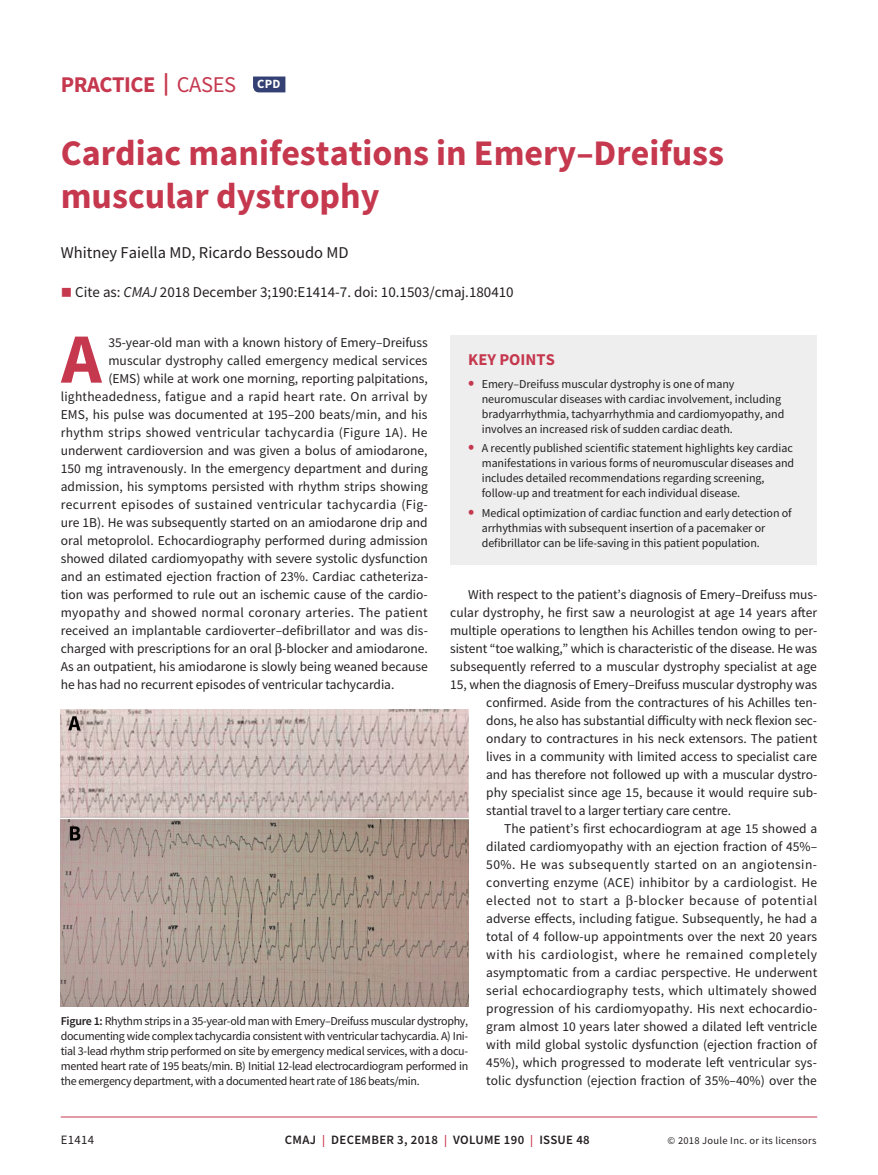
<style>
.page{position:relative;width:878px;height:1175px;background:#fff}
.page>*{position:absolute;margin:0;border:0;box-sizing:border-box;transform-origin:0 0}
.t1{font:700 70.65px "Source Sans Pro";color:#c5384e}
.t2{font:700 36px/43.2px "Source Sans Pro";color:#c5384e}
.t3{font:700 22.5px "Source Sans Pro";letter-spacing:-.02em;color:#c5384e}
.t4{font:16.5px "Source Sans Pro";color:#231f20}
.t5{font:700 16.5px "Source Sans Pro";color:#c5384e}
.t6{font:15px "Source Sans Pro";color:#231f20}
.t7{font:13.5px "Source Sans Pro";color:#231f20}
.t8{font:13.5px "Source Sans Pro";letter-spacing:.02em;color:#231f20}
.t9{font:13.5px "Source Sans Pro";letter-spacing:.025em;color:#231f20}
.t10{font:13.5px "Source Sans Pro";letter-spacing:.04em;color:#231f20}
.t11{font:13.5px "Source Sans Pro";letter-spacing:.03em;color:#231f20}
.t12{font:13.5px "Source Sans Pro";letter-spacing:.035em;color:#231f20}
.t13{font:600 12.75px "Source Sans Pro";letter-spacing:.025em;color:#231f20}
.t14{font:12.75px "Source Sans Pro";letter-spacing:.025em;color:#231f20}
.t15{font:700 12.6px "Source Sans Pro";color:#fff}
.t16{font:12px/15px "Source Sans Pro";letter-spacing:-.005em;color:#231f20}
.t17{font:10.5px "Source Sans Pro";letter-spacing:.025em;color:#231f20}
.s1{font-weight:400}
.s2{color:#c5384e}
.s3{font-style:italic}
.s4{font-weight:700;font-size:18px;color:#c5384e}
.s5{font-weight:600}
.s6{font-size:12px;color:#c5384e}
</style>
<div class="page">
<hr style="left:61px;top:1116px;width:756px;height:1px;background:#c5384e">
<div style="left:450px;top:334px;width:367px;height:230px;background:#eeeeef"></div>
<img style="left:61px;top:710px;width:407px;height:296px">
<svg style="left:253px;top:76px;width:32px;height:16px"></svg>
<h3 class="t3" style="left:61px;top:69px;width:177px">PRACTICE | <span class="s1">CASES</span></h3>
<p class="t15" style="left:257px;top:76px;width:25px">CPD</p>
<h2 class="t2" style="left:61px;top:131px;width:664px">Cardiac manifestations in Emery–Dreifuss muscular dystrophy</h2>
<p class="t4" style="left:61px;top:242px;width:289px">Whitney Faiella MD, Ricardo Bessoudo MD</p>
<p class="t6" style="left:61px;top:282px;width:454px"><span class="s2">■</span> Cite as: <span class="s3">CMAJ</span> 2018 December 3;190:E1414-7. doi: 10.1503/cmaj.180410</p>
<h1 class="t1" style="left:61px;top:311px;width:42px">A</h1>
<p class="t7" style="left:108px;top:333px;width:321px">35-year-old man with a known history of Emery–Dreifuss</p>
<p class="t5" style="left:468px;top:348px;width:88px">KEY POINTS</p>
<p class="t16" style="left:482px;top:376px;width:304px;text-indent:-14px"><span class="s4">•</span> Emery–Dreifuss muscular dystrophy is one of many neuromuscular diseases with cardiac involvement, including bradyarrhythmia, tachyarrhythmia and cardiomyopathy, and involves an increased risk of sudden cardiac death.</p>
<p class="t16" style="left:482px;top:440px;width:314px;text-indent:-14px"><span class="s4">•</span> A recently published scientific statement highlights key cardiac manifestations in various forms of neuromuscular diseases and includes detailed recommendations regarding screening, follow-up and treatment for each individual disease.</p>
<p class="t16" style="left:482px;top:505px;width:311px;text-indent:-14px"><span class="s4">•</span> Medical optimization of cardiac function and early detection of arrhythmias with subsequent insertion of a pacemaker or defibrillator can be life-saving in this patient population.</p>
<p class="t7" style="left:108px;top:351px;width:321px">muscular dystrophy called emergency medical services</p>
<p class="t7" style="left:108px;top:369px;width:321px">(EMS) while at work one morning, reporting palpitations,</p>
<p class="t7" style="left:61px;top:387px;width:368px">lightheadedness, fatigue and a rapid heart rate. On arrival by</p>
<p class="t7" style="left:61px;top:405px;width:368px">EMS, his pulse was documented at 195–200 beats/min, and his</p>
<p class="t8" style="left:61px;top:423px;width:368px">rhythm strips showed ventricular tachycardia (Figure 1A). He</p>
<p class="t7" style="left:61px;top:441px;width:368px">underwent cardioversion and was given a bolus of amiodarone,</p>
<p class="t7" style="left:61px;top:459px;width:368px">150 mg intravenously. In the emergency department and during</p>
<p class="t7" style="left:61px;top:477px;width:369px">admission, his symptoms persisted with rhythm strips showing</p>
<p class="t9" style="left:61px;top:495px;width:368px">recurrent episodes of sustained ventricular tachycardia (Fig-</p>
<p class="t7" style="left:61px;top:513px;width:368px">ure 1B). He was subsequently started on an amiodarone drip and</p>
<p class="t7" style="left:61px;top:531px;width:369px">oral metoprolol. Echocardiography performed during admission</p>
<p class="t7" style="left:61px;top:549px;width:368px">showed dilated cardiomyopathy with severe systolic dysfunction</p>
<p class="t7" style="left:61px;top:567px;width:368px">and an estimated ejection fraction of 23%. Cardiac catheteriza-</p>
<p class="t7" style="left:61px;top:585px;width:368px">tion was performed to rule out an ischemic cause of the cardio-</p>
<p class="t8" style="left:61px;top:603px;width:368px">myopathy and showed normal coronary arteries. The patient</p>
<p class="t7" style="left:61px;top:621px;width:368px">received an implantable cardioverter–defibrillator and was dis-</p>
<p class="t7" style="left:61px;top:639px;width:368px">charged with prescriptions for an oral -blocker and amiodarone.</p>
<p class="t7" style="left:61px;top:657px;width:368px">As an outpatient, his amiodarone is slowly being weaned because</p>
<p class="t7" style="left:61px;top:675px;width:335px">he has had no recurrent episodes of ventricular tachycardia.</p>
<p class="t7" style="left:468px;top:585px;width:350px">With respect to the patient’s diagnosis of Emery–Dreifuss mus-</p>
<p class="t7" style="left:450px;top:603px;width:368px">cular dystrophy, he first saw a neurologist at age 14 years after</p>
<p class="t7" style="left:450px;top:621px;width:368px">multiple operations to lengthen his Achilles tendon owing to per-</p>
<p class="t7" style="left:450px;top:639px;width:368px">sistent “toe walking,” which is characteristic of the disease. He was</p>
<p class="t7" style="left:450px;top:657px;width:368px">subsequently referred to a muscular dystrophy specialist at age</p>
<p class="t7" style="left:450px;top:675px;width:368px">15, when the diagnosis of Emery–Dreifuss muscular dystrophy was</p>
<p class="t7" style="left:486px;top:693px;width:332px">confirmed. Aside from the contractures of his Achilles ten-</p>
<p class="t7" style="left:486px;top:711px;width:332px">dons, he also has substantial difficulty with neck flexion sec-</p>
<p class="t7" style="left:486px;top:729px;width:332px">ondary to contractures in his neck extensors. The patient</p>
<p class="t7" style="left:486px;top:747px;width:332px">lives in a community with limited access to specialist care</p>
<p class="t7" style="left:486px;top:765px;width:332px">and has therefore not followed up with a muscular dystro-</p>
<p class="t7" style="left:486px;top:783px;width:333px">phy specialist since age 15, because it would require sub-</p>
<p class="t7" style="left:486px;top:801px;width:246px">stantial travel to a larger tertiary care centre.</p>
<p class="t7" style="left:504px;top:819px;width:314px">The patient’s first echocardiogram at age 15 showed a</p>
<p class="t7" style="left:486px;top:837px;width:332px">dilated cardiomyopathy with an ejection fraction of 45%–</p>
<p class="t11" style="left:486px;top:855px;width:332px">50%. He was subsequently started on an angiotensin-</p>
<p class="t7" style="left:486px;top:873px;width:332px">converting enzyme (ACE) inhibitor by a cardiologist. He</p>
<p class="t12" style="left:486px;top:891px;width:332px">elected not to start a -blocker because of potential</p>
<p class="t7" style="left:486px;top:909px;width:332px">adverse effects, including fatigue. Subsequently, he had a</p>
<p class="t7" style="left:486px;top:927px;width:332px">total of 4 follow-up appointments over the next 20 years</p>
<p class="t10" style="left:486px;top:945px;width:332px">with his cardiologist, where he remained completely</p>
<p class="t7" style="left:486px;top:963px;width:332px">asymptomatic from a cardiac perspective. He underwent</p>
<p class="t7" style="left:486px;top:981px;width:332px">serial echocardiography tests, which ultimately showed</p>
<p class="t7" style="left:486px;top:999px;width:332px">progression of his cardiomyopathy. His next echocardio-</p>
<p class="t7" style="left:486px;top:1017px;width:332px">gram almost 10 years later showed a dilated left ventricle</p>
<p class="t7" style="left:486px;top:1035px;width:332px">with mild global systolic dysfunction (ejection fraction of</p>
<p class="t7" style="left:486px;top:1053px;width:332px">45%), which progressed to moderate left ventricular sys-</p>
<p class="t7" style="left:486px;top:1071px;width:332px">tolic dysfunction (ejection fraction of 35%–40%) over the</p>
<p class="t16" style="left:61px;top:1013px;width:409px;text-align:justify"><span class="s5">Figure 1:</span> Rhythm strips in a 35-year-old man with Emery–Dreifuss muscular dystrophy, documenting wide complex tachycardia consistent with ventricular tachycardia. A) Ini&shy;tial 3-lead rhythm strip performed on site by emergency medical services, with a docu&shy;mented heart rate of 195 beats/min. B) Initial 12-lead electrocardiogram performed in the emergency department, with a documented heart rate of 186 beats/min.</p>
<p class="t14" style="left:61px;top:1132px;width:35px">E1414</p>
<p class="t13" style="left:285px;top:1131px;width:306px">CMAJ <span class="s6">|</span> DECEMBER 3, 2018 <span class="s6">|</span> VOLUME 190 <span class="s6">|</span> ISSUE 48</p>
<p class="t17" style="left:667px;top:1134px;width:150px">© 2018 Joule Inc. or its licensors</p>
</div>
